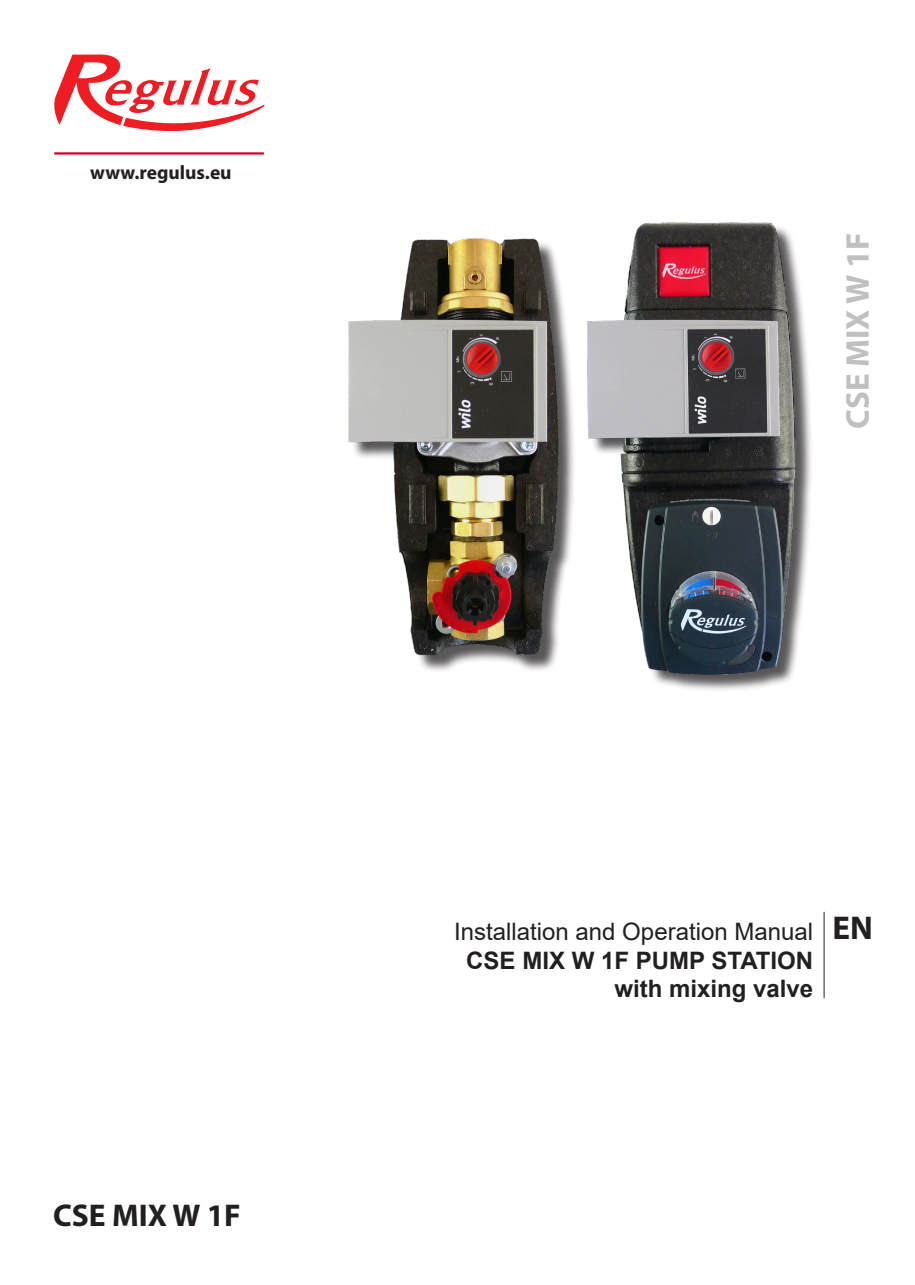
<style>
.page{position:relative;width:915px;height:1285px;background:#fff}
.page>*{position:absolute;margin:0;border:0;box-sizing:border-box;transform-origin:0 0}
.t1{font:700 33px "Myriad Pro";color:#c0c0c0}
.t2{font:700 33px "Myriad Pro";color:#231f20}
.t3{font:700 31.5px "Myriad Pro";color:#231f20}
.t4{font:700 24px "Arial";color:#231f20}
.t5{font:24px "Arial";color:#231f20}
.t6{font:700 19.5px "Myriad Pro";color:#231f20}
</style>
<div class="page">
<svg style="left:54px;top:54px;width:210px;height:77px"></svg>
<hr style="left:54px;top:152px;width:210px;height:2px;background:#d6002d">
<hr style="left:823px;top:911px;width:1px;height:87px;background:#231f20">
<div style="left:351px;top:241px;width:224px;height:431px;background:#231f20;opacity:.75"></div>
<img style="left:348px;top:238px;width:215px;height:421px">
<div style="left:589px;top:224px;width:224px;height:468px;background:#231f20;opacity:.75"></div>
<img style="left:587px;top:222px;width:214px;height:456px">
<p class="t6" style="left:90px;top:160px;width:143px">www.regulus.eu</p>
<p class="t3" style="left:53px;top:1194px;width:189px">CSE MIX W 1F</p>
<p class="t1" style="left:835px;top:428px;width:198px;rotate:-90deg">CSE MIX W 1F</p>
<p class="t5" style="left:454px;top:914px;width:360px">Installation and Operation Manual</p>
<p class="t2" style="left:832px;top:906px;width:42px">EN</p>
<p class="t4" style="left:466px;top:943px;width:348px">CSE MIX W 1F PUMP STATION</p>
<p class="t4" style="left:614px;top:971px;width:200px">with mixing valve</p>
</div>
